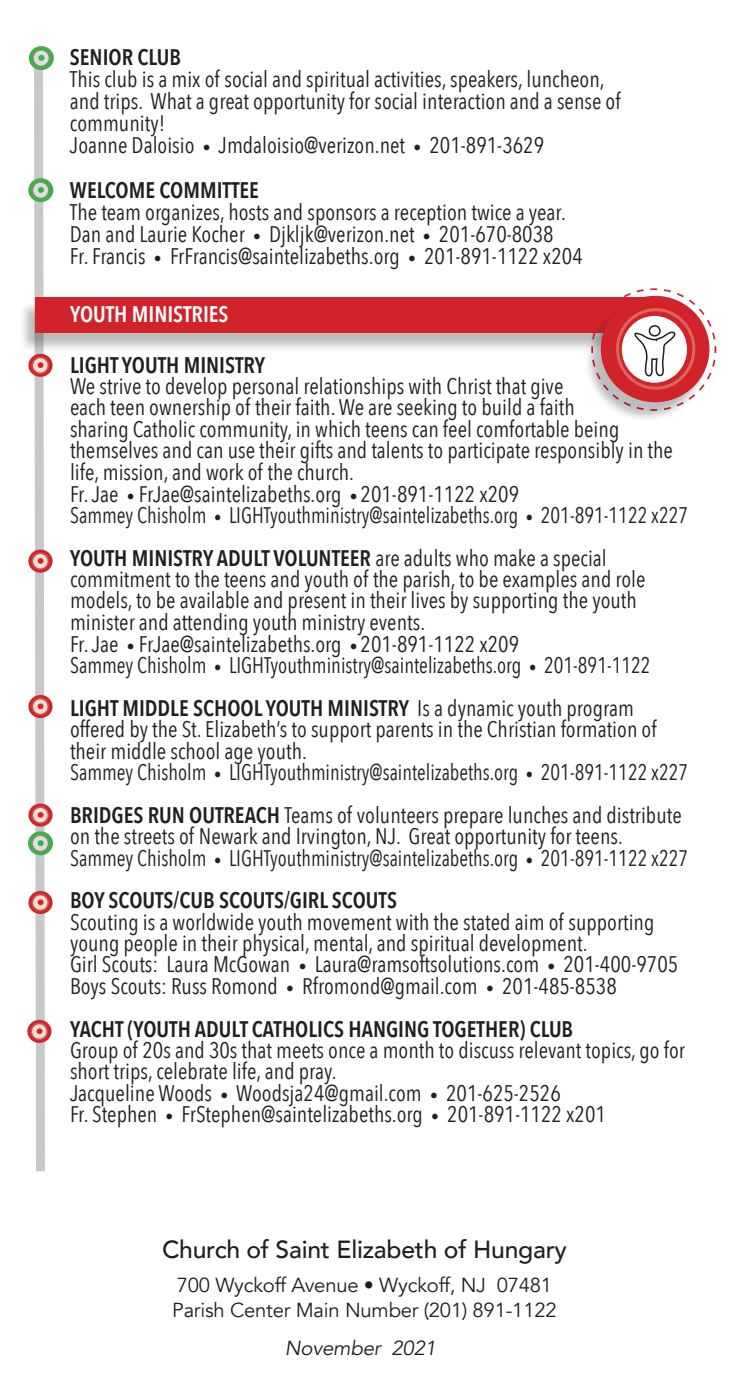
<style>
.page{position:relative;width:729px;height:1377px;background:#fff}
.page>*{position:absolute;margin:0;border:0;box-sizing:border-box;transform-origin:0 0}
.t1{font:500 24.75px "Avenir";letter-spacing:-.01em;color:#231f20}
.t2{font:22.5px/21.4px "Avenir Next Condensed";color:#231f20}
.t3{font:600 22.5px "Avenir Next Condensed";color:#231f20}
.t4{font:600 22.5px "Avenir Next Condensed";color:#fff}
.t5{font:20.25px/24.8px "Avenir";letter-spacing:-.01em;color:#231f20}
.t6{font:italic 20.25px "Avenir";letter-spacing:-.01em;color:#231f20}
.s1{font-size:15.75px}
.s2{font-weight:600}
</style>
<div class="page">
<svg style="left:29px;top:46px;width:25px;height:24px"></svg>
<div style="left:32px;top:49px;width:18px;height:18px;border:1px solid #b87974;border-radius:50%"></div>
<div style="left:18px;top:301px;width:635px;height:52px;background:#231f20;opacity:.3"></div>
<div style="left:36px;top:297px;width:618px;height:36px;background:#d1232a"></div>
<svg style="left:28px;top:695px;width:25px;height:23px"></svg>
<svg style="left:28px;top:354px;width:25px;height:23px"></svg>
<svg style="left:28px;top:550px;width:25px;height:23px"></svg>
<svg style="left:28px;top:804px;width:25px;height:23px"></svg>
<svg style="left:28px;top:891px;width:25px;height:23px"></svg>
<svg style="left:27px;top:1020px;width:24px;height:23px"></svg>
<div style="left:28px;top:178px;width:25px;height:24px;background:#40ae49;border-radius:50%"></div>
<div style="left:583px;top:299px;width:126px;height:123px;background:#231f20;opacity:.3"></div>
<svg style="left:590px;top:288px;width:127px;height:124px"></svg>
<div style="left:649px;top:325px;width:12px;height:12px;border:2px solid #231f20;border-radius:50%"></div>
<svg style="left:28px;top:831px;width:25px;height:24px"></svg>
<svg style="left:30px;top:50px;width:20px;height:1122px"></svg>
<p class="t3" style="left:70px;top:38px;width:113px">SENIOR CLUB</p>
<p class="t2" style="left:70px;top:67px;width:552px;line-height:22.1px">This club is a mix of social and spiritual activities, speakers, luncheon, and trips. What a great opportunity for social interaction and a sense of community!<br>Joanne Daloisio <span class="s1">•</span> Jmdaloisio@verizon.net <span class="s1">•</span> 201-891-3629</p>
<p class="t3" style="left:70px;top:170px;width:190px">WELCOME COMMITTEE</p>
<p class="t2" style="left:70px;top:200px;width:514px;line-height:22.1px">The team organizes, hosts and sponsors a reception twice a year.<br>Dan and Laurie Kocher <span class="s1">•</span> Djkljk@verizon.net <span class="s1">•</span> 201-670-8038<br>Fr. Francis <span class="s1">•</span> FrFrancis@saintelizabeths.org <span class="s1">•</span> 201-891-1122 x204</p>
<p class="t4" style="left:70px;top:295px;width:160px">YOUTH MINISTRIES</p>
<p class="t3" style="left:70px;top:345px;width:197px">LIGHT YOUTH MINISTRY</p>
<p class="t2" style="left:70px;top:374px;width:620px">We strive to develop personal relationships with Christ that give<br>each teen ownership of their faith. We are seeking to build a faith<br>sharing Catholic community, in which teens can feel comfortable being themselves and can use their gifts and talents to participate responsibly in the life, mission, and work of the church.<br>Fr. Jae <span class="s1">•</span> FrJae@saintelizabeths.org <span class="s1">•</span> 201-891-1122 x209<br>Sammey Chisholm <span class="s1">•</span> LIGHTyouthministry@saintelizabeths.org <span class="s1">•</span> 201-891-1122 x227</p>
<p class="t2" style="left:70px;top:546px;width:582px"><span class="s2">YOUTH MINISTRY ADULT VOLUNTEER</span> are adults who make a special commitment to the teens and youth of the parish, to be examples and role models, to be available and present in their lives by supporting the youth minister and attending youth ministry events.<br>Fr. Jae <span class="s1">•</span> FrJae@saintelizabeths.org <span class="s1">•</span> 201-891-1122 x209<br>Sammey Chisholm <span class="s1">•</span> LIGHTyouthministry@saintelizabeths.org <span class="s1">•</span> 201-891-1122</p>
<p class="t2" style="left:70px;top:696px;width:620px"><span class="s2">LIGHT MIDDLE SCHOOL YOUTH MINISTRY</span> Is a dynamic youth program offered by the St. Elizabeth’s to support parents in the Christian formation of their middle school age youth.<br>Sammey Chisholm <span class="s1">•</span> LIGHTyouthministry@saintelizabeths.org <span class="s1">•</span> 201-891-1122 x227</p>
<p class="t2" style="left:70px;top:803px;width:620px"><span class="s2">BRIDGES RUN OUTREACH</span> Teams of volunteers prepare lunches and distribute on the streets of Newark and Irvington, NJ. Great opportunity for teens.<br>Sammey Chisholm <span class="s1">•</span> LIGHTyouthministry@saintelizabeths.org <span class="s1">•</span> 201-891-1122 x227</p>
<p class="t3" style="left:70px;top:881px;width:329px">BOY SCOUTS/CUB SCOUTS/GIRL SCOUTS</p>
<p class="t2" style="left:70px;top:910px;width:610px">Scouting is a worldwide youth movement with the stated aim of supporting young people in their physical, mental, and spiritual development.<br>Girl Scouts: Laura McGowan <span class="s1">•</span> Laura@ramsoftsolutions.com <span class="s1">•</span> 201-400-9705<br>Boys Scouts: Russ Romond <span class="s1">•</span> Rfromond@gmail.com <span class="s1">•</span> 201-485-8538</p>
<p class="t3" style="left:70px;top:1009px;width:505px">YACHT (YOUTH ADULT CATHOLICS HANGING TOGETHER) CLUB</p>
<p class="t2" style="left:70px;top:1038px;width:617px">Group of 20s and 30s that meets once a month to discuss relevant topics, go for short trips, celebrate life, and pray.<br>Jacqueline Woods <span class="s1">•</span> Woodsja24@gmail.com <span class="s1">•</span> 201-625-2526<br>Fr. Stephen <span class="s1">•</span> FrStephen@saintelizabeths.org <span class="s1">•</span> 201-891-1122 x201</p>
<p class="t1" style="left:162px;top:1228px;width:406px">Church of Saint Elizabeth of Hungary</p>
<p class="t5" style="left:172px;top:1273px;width:386px">700 Wyckoff Avenue • Wyckoff, NJ 07481<br>Parish Center Main Number (201) 891-1122</p>
<p class="t6" style="left:285px;top:1336px;width:153px">November 2021</p>
</div>
